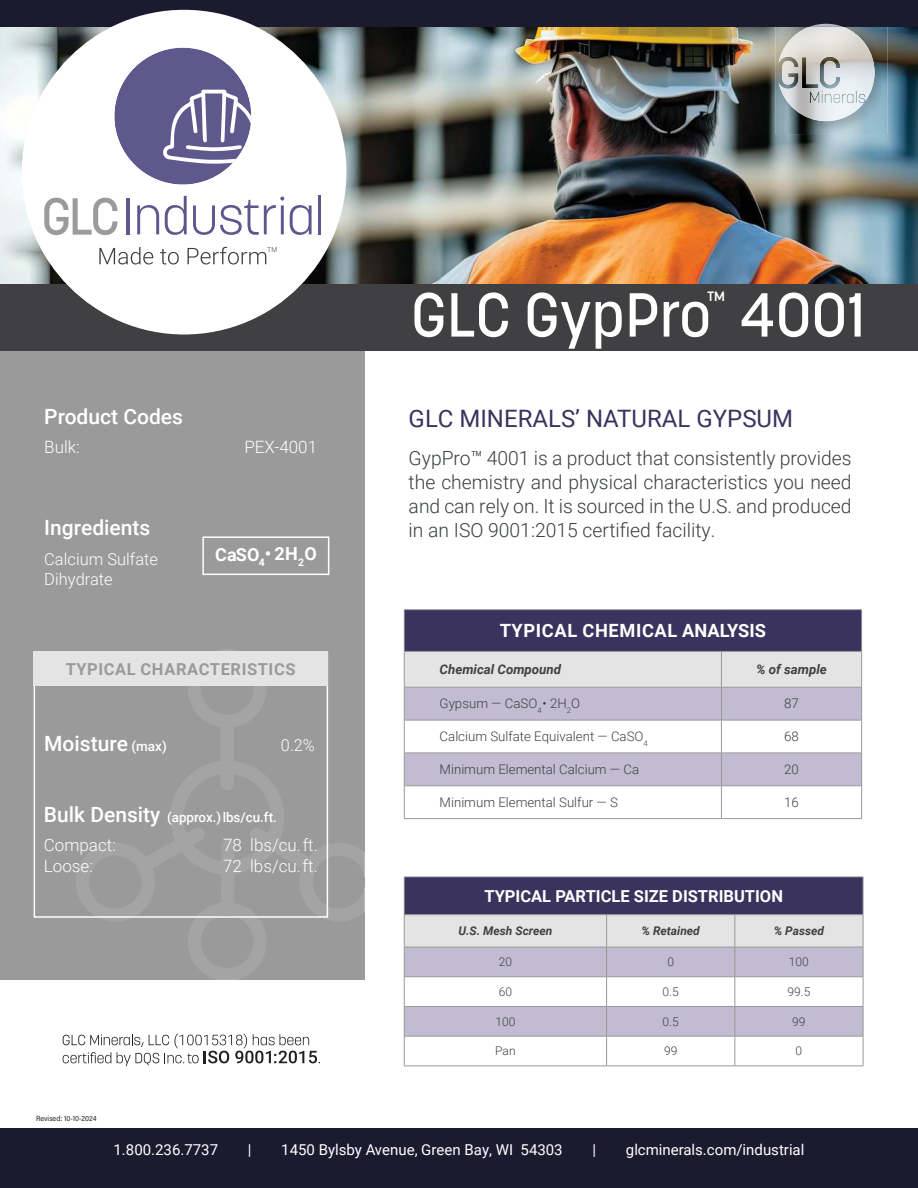
<style>
.page{position:relative;width:918px;height:1188px;background:#fff}
.page>*{position:absolute;margin:0;border:0;box-sizing:border-box;transform-origin:0 0}
.t1{font:500 61.5px "Korolev";color:#fff}
.t2{font:500 26.25px "Korolev";color:#fff}
.t3{font:24px "Roboto";color:#39335e}
.t4{font:500 21px "Roboto";color:#fff}
.t5{font:300 19.5px/24px "Roboto";color:#393e40;text-align:justify}
.t6{font:700 18.3px "Roboto";letter-spacing:.035em;color:#fff}
.t7{font:700 18px "Roboto";letter-spacing:.015em;color:#fff}
.t8{font:300 16.95px "Roboto";color:#fff}
.t9{font:700 16.5px "Roboto";color:#fff}
.t10{font:300 16.5px/19.8px "Roboto";color:#fff}
.t11{font:700 16.5px "Roboto";letter-spacing:.035em;color:#9a9a9a}
.t12{font:15px "Roboto";color:#fff}
.t13{font:500 13.5px "Roboto";color:#fff}
.t14{font:300 13.2px "Roboto";color:#404042}
.t15{font:italic 700 13.2px "Roboto";color:#404042}
.t16{font:italic 700 12px "Roboto";color:#404042}
.t17{font:300 12px "Roboto";color:#404042}
.t18{font:7.5px "Acumin Pro Semi Cond";color:#221f1f}
.t19{font:300 6.9px "Roboto";color:#404042}
.s1{font-size:13.5px}
.s2{font-size:21px}
</style>
<div class="page">
<img style="left:0;top:27px;width:918px;height:257px">
<div style="left:0;top:316px;width:365px;height:664px;background:#9a9a9a"></div>
<svg style="left:74px;top:652px;width:255px;height:328px"></svg>
<div style="left:34px;top:651px;width:294px;height:267px;border:2px solid #fff"></div>
<div style="left:34px;top:651px;width:294px;height:34px;background:#e5e4e4"></div>
<div style="left:0;top:0;width:918px;height:27px;background:#1b1a2f"></div>
<div style="left:0;top:1128px;width:918px;height:60px;background:#1b1a2f"></div>
<div style="left:0;top:284px;width:918px;height:67px;background:#404042"></div>
<div style="left:22px;top:10px;width:324px;height:324px;background:#fff;border-radius:50%"></div>
<svg style="left:99px;top:247px;width:167px;height:18px"></svg>
<svg style="left:44px;top:198px;width:73px;height:37px"></svg>
<hr style="left:127px;top:198px;width:3px;height:36px;background:#5e578c">
<svg style="left:137px;top:205px;width:22px;height:29px"></svg>
<svg style="left:165px;top:196px;width:22px;height:39px"></svg>
<svg style="left:193px;top:197px;width:91px;height:38px"></svg>
<hr style="left:281px;top:205px;width:3px;height:29px;background:#5e578c">
<svg style="left:290px;top:205px;width:22px;height:30px"></svg>
<hr style="left:318px;top:195px;width:3px;height:39px;background:#5e578c">
<div style="left:114px;top:48px;width:137px;height:137px;background:#5e588c;border-radius:50%"></div>
<svg style="left:163px;top:90px;width:88px;height:74px"></svg>
<img style="left:776px;top:23px;width:112px;height:111px">
<img style="left:778px;top:27px;width:97px;height:94px">
<svg style="left:809px;top:24px;width:34px;height:3px"></svg>
<div style="left:404px;top:610px;width:458px;height:41px;background:#39335e"></div>
<div style="left:405px;top:652px;width:456px;height:35px;background:#e5e4e4"></div>
<svg style="left:405px;top:688px;width:456px;height:98px;fill:#c1bcd2"></svg>
<hr style="left:721px;top:652px;width:1px;height:35px;background:#9a9999">
<hr style="left:721px;top:753px;width:1px;height:33px;background:#9a9999">
<hr style="left:721px;top:786px;width:1px;height:32px;background:#9a9999">
<hr style="left:404px;top:609px;width:317px;height:1px;background:#9a9999">
<hr style="left:404px;top:610px;width:1px;height:41px;background:#9a9999">
<hr style="left:721px;top:609px;width:141px;height:1px;background:#9a9999">
<hr style="left:861px;top:610px;width:1px;height:41px;background:#9a9999">
<hr style="left:721px;top:687px;width:1px;height:33px;background:#9a9999">
<hr style="left:721px;top:720px;width:1px;height:33px;background:#9a9999">
<hr style="left:404px;top:651px;width:317px;height:1px;background:#9a9999">
<hr style="left:404px;top:652px;width:1px;height:35px;background:#9a9999">
<hr style="left:721px;top:651px;width:141px;height:1px;background:#9a9999">
<hr style="left:404px;top:687px;width:317px;height:1px;background:#9a9999">
<hr style="left:404px;top:687px;width:1px;height:33px;background:#9a9999">
<hr style="left:721px;top:687px;width:141px;height:1px;background:#9a9999">
<hr style="left:861px;top:687px;width:1px;height:33px;background:#9a9999">
<hr style="left:404px;top:753px;width:1px;height:33px;background:#9a9999">
<hr style="left:404px;top:786px;width:1px;height:32px;background:#9a9999">
<hr style="left:861px;top:652px;width:1px;height:35px;background:#9a9999">
<hr style="left:861px;top:753px;width:1px;height:33px;background:#9a9999">
<hr style="left:861px;top:786px;width:1px;height:32px;background:#9a9999">
<hr style="left:404px;top:720px;width:317px;height:1px;background:#9a9999">
<hr style="left:404px;top:720px;width:1px;height:33px;background:#9a9999">
<hr style="left:721px;top:720px;width:141px;height:1px;background:#9a9999">
<hr style="left:861px;top:720px;width:1px;height:33px;background:#9a9999">
<hr style="left:404px;top:753px;width:317px;height:1px;background:#9a9999">
<hr style="left:721px;top:753px;width:141px;height:1px;background:#9a9999">
<hr style="left:404px;top:786px;width:317px;height:1px;background:#9a9999">
<hr style="left:721px;top:786px;width:140px;height:1px;background:#9a9999">
<hr style="left:404px;top:818px;width:317px;height:1px;background:#9a9999">
<hr style="left:721px;top:818px;width:141px;height:1px;background:#9a9999">
<div style="left:202px;top:536px;width:127px;height:39px;border:2px solid #fff"></div>
<svg style="left:63px;top:1034px;width:257px;height:32px"></svg>
<div style="left:404px;top:877px;width:459px;height:38px;background:#39335e"></div>
<hr style="left:863px;top:877px;width:1px;height:37px;background:#9a9999">
<hr style="left:606px;top:1036px;width:1px;height:30px;background:#9a9999">
<hr style="left:735px;top:1036px;width:1px;height:30px;background:#9a9999">
<hr style="left:404px;top:877px;width:203px;height:1px;background:#9a9999">
<hr style="left:404px;top:877px;width:1px;height:37px;background:#9a9999">
<hr style="left:607px;top:877px;width:128px;height:1px;background:#9a9999">
<hr style="left:735px;top:877px;width:128px;height:1px;background:#9a9999">
<hr style="left:404px;top:914px;width:203px;height:1px;background:#9a9999">
<hr style="left:607px;top:914px;width:128px;height:1px;background:#9a9999">
<hr style="left:735px;top:914px;width:128px;height:1px;background:#9a9999">
<svg style="left:404px;top:915px;width:460px;height:121px"></svg>
<hr style="left:404px;top:1036px;width:203px;height:1px;background:#9a9999">
<hr style="left:404px;top:1036px;width:1px;height:30px;background:#9a9999">
<hr style="left:607px;top:1036px;width:128px;height:1px;background:#9a9999">
<hr style="left:735px;top:1036px;width:128px;height:1px;background:#9a9999">
<hr style="left:863px;top:1036px;width:1px;height:30px;background:#9a9999">
<hr style="left:404px;top:1066px;width:203px;height:1px;background:#9a9999">
<hr style="left:607px;top:1066px;width:128px;height:1px;background:#9a9999">
<hr style="left:735px;top:1066px;width:128px;height:1px;background:#9a9999">
<p class="t4" style="left:44px;top:402px;width:140px">Product Codes</p>
<p class="t19" style="left:267px;top:247px;width:11px">TM</p>
<p class="t8" style="left:44px;top:440px;width:37px">Bulk:</p>
<p class="t8" style="left:244px;top:440px;width:74px">PEX-4001</p>
<p class="t4" style="left:44px;top:513px;width:108px">Ingredients</p>
<p class="t10" style="left:44px;top:548px;width:115px">Calcium Sulfate<br>Dihydrate</p>
<p class="t7" style="left:215px;top:544px;width:103px">CaSO<sub>4</sub>ï 2H<sub>2</sub>O</p>
<p class="t11" style="left:66px;top:660px;width:231px">TYPICAL CHARACTERISTICS</p>
<p class="t4" style="left:44px;top:729px;width:124px">Moisture <span class="s1">(max)</span></p>
<p class="t10" style="left:281px;top:737px;width:36px">0.2%</p>
<p class="t13" style="left:44px;top:807px;width:234px"><span class="s2">Bulk Density</span> (approx.) lbs/cu.ft.</p>
<p class="t8" style="left:44px;top:833px;width:73px">Compact:</p>
<p class="t8" style="left:223px;top:833px;width:96px">78 lbs/cu.ft.</p>
<p class="t8" style="left:44px;top:854px;width:51px">Loose:</p>
<p class="t8" style="left:223px;top:854px;width:96px">72 lbs/cu.ft.</p>
<p class="t18" style="left:36px;top:1114px;width:62px">Revised: 10-10-2024</p>
<h1 class="t1" style="left:411px;top:292px;width:302px">GLC GypPro</h1>
<h2 class="t2" style="left:706px;top:291px;width:21px">™</h2>
<h1 class="t1" style="left:739px;top:292px;width:127px">4001</h1>
<p class="t3" style="left:409px;top:409px;width:386px">GLC MINERALSí NATURAL GYPSUM</p>
<p class="t5" style="left:409px;top:448px;width:445px">GypProô 4001 is a product that consistently provides the chemistry and physical characteristics you need and can rely on. It is sourced in the U.S. and produced in an ISO 9001:2015 certified facility.</p>
<p class="t6" style="left:500px;top:620px;width:268px">TYPICAL CHEMICAL ANALYSIS</p>
<p class="t15" style="left:440px;top:664px;width:123px">Chemical Compound</p>
<p class="t15" style="left:756px;top:664px;width:72px">% of sample</p>
<p class="t14" style="left:440px;top:698px;width:142px">Gypsum ó CaSO<sub>4</sub>ï 2H<sub>2</sub>O</p>
<p class="t14" style="left:784px;top:698px;width:16px">87</p>
<p class="t14" style="left:440px;top:727px;width:210px">Calcium Sulfate Equivalent — CaSO<sub>4</sub></p>
<p class="t14" style="left:784px;top:731px;width:16px">68</p>
<p class="t14" style="left:440px;top:764px;width:201px">Minimum Elemental Calcium ó Ca</p>
<p class="t14" style="left:784px;top:764px;width:16px">20</p>
<p class="t14" style="left:440px;top:793px;width:180px">Minimum Elemental Sulfur — S</p>
<p class="t14" style="left:784px;top:797px;width:16px">16</p>
<p class="t9" style="left:484px;top:886px;width:300px">TYPICAL PARTICLE SIZE DISTRIBUTION</p>
<p class="t16" style="left:458px;top:926px;width:95px">U.S. Mesh Screen</p>
<p class="t16" style="left:641px;top:926px;width:60px">% Retained</p>
<p class="t16" style="left:774px;top:926px;width:52px">% Passed</p>
<p class="t17" style="left:499px;top:957px;width:15px">20</p>
<p class="t17" style="left:667px;top:957px;width:8px">0</p>
<p class="t17" style="left:789px;top:957px;width:21px">100</p>
<p class="t17" style="left:499px;top:987px;width:15px">60</p>
<p class="t17" style="left:663px;top:987px;width:18px">0.5</p>
<p class="t17" style="left:788px;top:987px;width:24px">99.5</p>
<p class="t17" style="left:495px;top:1017px;width:21px">100</p>
<p class="t17" style="left:663px;top:1017px;width:18px">0.5</p>
<p class="t17" style="left:792px;top:1017px;width:15px">99</p>
<p class="t17" style="left:495px;top:1046px;width:22px">Pan</p>
<p class="t17" style="left:664px;top:1046px;width:15px">99</p>
<p class="t17" style="left:796px;top:1046px;width:8px">0</p>
<p class="t12" style="left:114px;top:1144px;width:106px">1.800.236.7737</p>
<p class="t12" style="left:248px;top:1144px;width:5px">|</p>
<p class="t12" style="left:281px;top:1144px;width:283px">1450 Bylsby Avenue, Green Bay, WI 54303</p>
<p class="t12" style="left:593px;top:1144px;width:5px">|</p>
<p class="t12" style="left:626px;top:1144px;width:180px">glcminerals.com/industrial</p>
</div>
